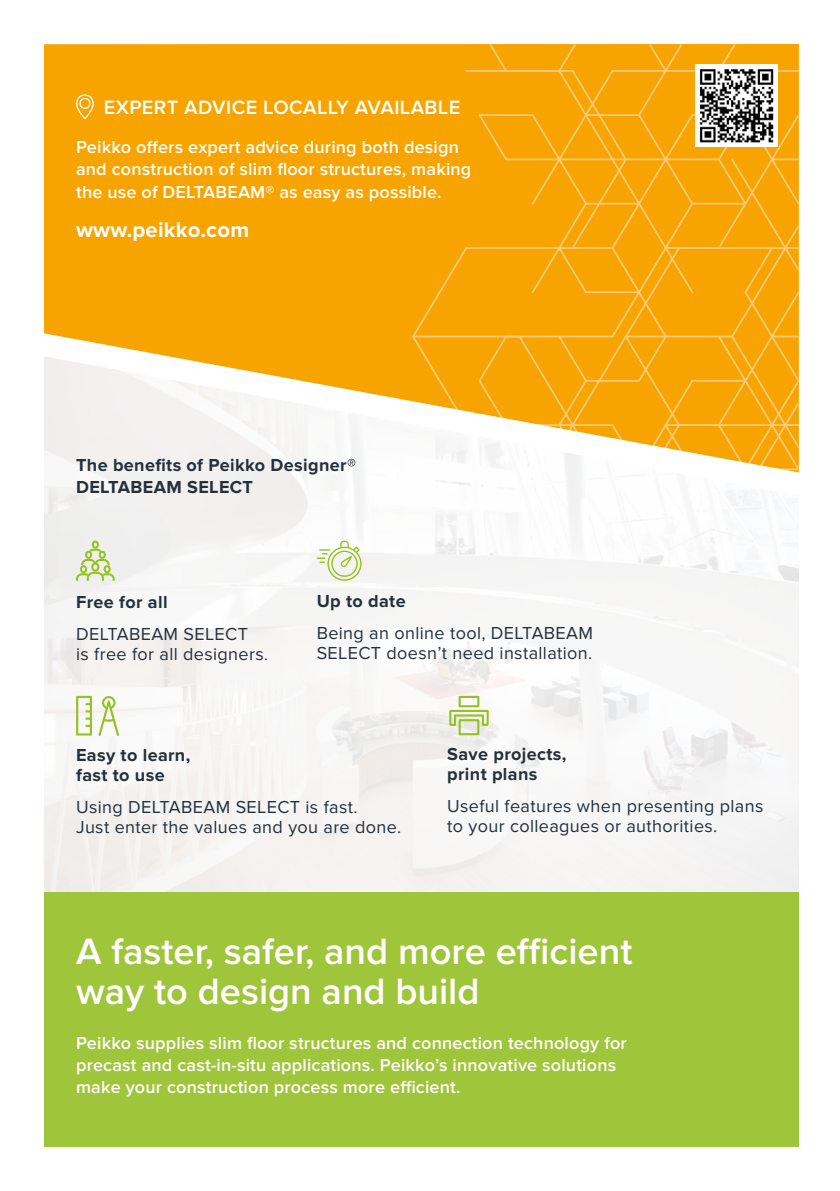
<style>
.page{position:relative;width:840px;height:1191px;background:#fff}
.page>*{position:absolute;margin:0;border:0;box-sizing:border-box;transform-origin:0 0}
.t1{font:600 38px/40px "Proxima Nova";color:#fff}
.t2{font:700 22px "Proxima Nova";letter-spacing:.01em;color:#fff}
.t3{font:600 20px "Proxima Nova";letter-spacing:.02em;color:#fff}
.t4{font:600 18px/22px "Proxima Nova";letter-spacing:.01em;color:#fff}
.t5{font:18px/20px "Proxima Nova";letter-spacing:.02em;color:#25303b}
.t6{font:700 18px/20px "Proxima Nova";letter-spacing:.02em;color:#25303b}
.s1{font-size:17px}
</style>
<div class="page">
<div style="left:36px;top:316px;width:774px;height:576px;background:#f7f6f5"></div>
<div style="left:44px;top:44px;width:434px;height:270px;background:#f7a400"></div>
<svg style="left:478px;top:44px;width:320px;height:26px;background:#f7a607"></svg>
<div style="left:268px;top:70px;width:530px;height:244px;background:#f7a400"></div>
<div style="left:44px;top:892px;width:754px;height:254px;background:#9fc63b"></div>
<svg style="left:76px;top:94px;width:18px;height:25px"></svg>
<svg style="left:44px;top:314px;width:755px;height:205px"></svg>
<svg style="left:316px;top:540px;width:45px;height:41px"></svg>
<svg style="left:76px;top:540px;width:39px;height:41px"></svg>
<svg style="left:76px;top:696px;width:16px;height:39px"></svg>
<svg style="left:98px;top:696px;width:21px;height:40px"></svg>
<svg style="left:448px;top:695px;width:41px;height:41px"></svg>
<img style="left:695px;top:65px;width:82px;height:81px">
<p class="t3" style="left:104px;top:96px;width:358px">EXPERT ADVICE LOCALLY AVAILABLE</p>
<p class="t4" style="left:76px;top:137px;width:396px">Peikko offers expert advice during both design and construction of slim floor structures, making the use of DELTABEAM® as easy as possible.</p>
<p class="t2" style="left:76px;top:217px;width:174px">www.peikko.com</p>
<p class="t6" style="left:76px;top:454px;width:281px;line-height:22px">The benefits of Peikko Designer®<br>DELTABEAM SELECT</p>
<p class="t6" style="left:76px;top:592px;width:93px">Free for all</p>
<p class="t5" style="left:76px;top:624px;width:193px">DELTABEAM SELECT<br>is free for all designers<span class="s1">.</span></p>
<p class="t6" style="left:316px;top:591px;width:90px">Up to date</p>
<p class="t5" style="left:316px;top:623px;width:278px">Being an online tool, DELTABEAM<br>SELECT doesn’t need installation.</p>
<p class="t6" style="left:76px;top:745px;width:116px">Easy to learn, fast to use</p>
<p class="t5" style="left:76px;top:797px;width:326px">Using DELTABEAM SELECT is fast.<br>Just enter the values and you are done.</p>
<p class="t6" style="left:447px;top:744px;width:121px">Save projects, print plans</p>
<p class="t5" style="left:447px;top:797px;width:317px">Useful features when presenting plans to your colleagues or authorities.</p>
<h1 class="t1" style="left:76px;top:932px;width:557px">A faster, safer, and more efficient way to design and build</h1>
<p class="t4" style="left:76px;top:1032px;width:552px">Peikko supplies slim floor structures and connection technology for precast and cast-in-situ applications. Peikko’s innovative solutions make your construction process more efficient.</p>
</div>
